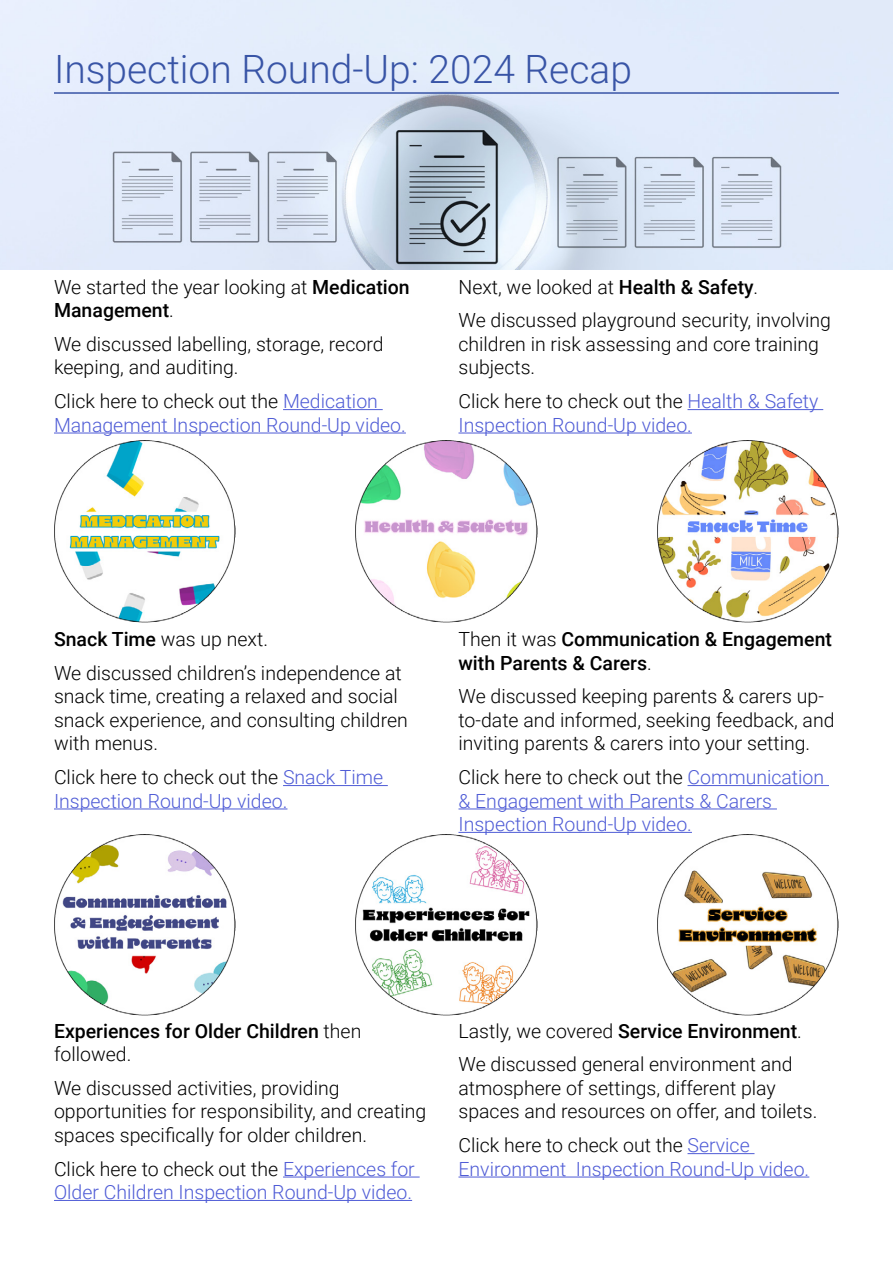
<style>
.page{position:relative;width:893px;height:1263px;background:#fff}
.page>*{position:absolute;margin:0;border:0;box-sizing:border-box;transform-origin:0 0}
.t1{font:300 39px "Roboto";color:#3854a6}
.t2{font:300 19.5px/23.4px "Roboto";color:#000}
.t3{font:300 19.5px/23.4px "Roboto";color:#4f5cd6}
.t4{font:500 19.5px/23.4px "Roboto";color:#000}
.s1{font-weight:500}
.s2{color:#000}
.s3{font-weight:300}
</style>
<div class="page">
<img style="left:0;top:0;width:893px;height:270px">
<hr style="left:54px;top:92px;width:785px;height:2px;background:#3854a6">
<hr style="left:283px;top:409px;width:100px;height:1px;background:#4f5cd6">
<hr style="left:54px;top:432px;width:352px;height:1px;background:#4f5cd6">
<hr style="left:687px;top:409px;width:136px;height:1px;background:#4f5cd6">
<hr style="left:458px;top:432px;width:234px;height:1px;background:#4f5cd6">
<hr style="left:283px;top:785px;width:105px;height:1px;background:#4f5cd6">
<hr style="left:54px;top:808px;width:233px;height:1px;background:#4f5cd6">
<hr style="left:687px;top:785px;width:142px;height:1px;background:#4f5cd6">
<hr style="left:458px;top:808px;width:319px;height:1px;background:#4f5cd6">
<hr style="left:458px;top:832px;width:234px;height:1px;background:#4f5cd6">
<hr style="left:283px;top:1176px;width:137px;height:1px;background:#4f5cd6">
<hr style="left:54px;top:1200px;width:358px;height:1px;background:#4f5cd6">
<hr style="left:687px;top:1153px;width:67px;height:1px;background:#4f5cd6">
<hr style="left:458px;top:1176px;width:351px;height:1px;background:#4f5cd6">
<img style="left:54px;top:441px;width:181px;height:181px">
<img style="left:356px;top:441px;width:181px;height:181px">
<img style="left:657px;top:441px;width:182px;height:181px">
<img style="left:54px;top:834px;width:181px;height:181px">
<img style="left:356px;top:834px;width:181px;height:181px">
<img style="left:657px;top:834px;width:182px;height:181px">
<h1 class="t1" style="left:54px;top:42px;width:579px">Inspection Round-Up: 2024 Recap</h1>
<p class="t2" style="left:54px;top:274px;width:357px">We started the year looking at <span class="s1">Medication<br>Management</span>.</p>
<p class="t2" style="left:54px;top:331px;width:331px">We discussed labelling, storage, record keeping, and auditing.</p>
<p class="t3" style="left:54px;top:389px;width:353px"><span class="s2">Click here to check out the</span> Medication<br>Management Inspection Round-Up video.</p>
<p class="t2" style="left:458px;top:269px;width:374px;line-height:33.9px">Next, we looked at <span class="s1">Health &amp; Safety</span>.<br>We discussed playground security, involving</p>
<p class="t2" style="left:458px;top:331px;width:362px">children in risk assessing and core training subjects.</p>
<p class="t3" style="left:458px;top:389px;width:361px"><span class="s2">Click here to check out the</span> Health &amp; Safety<br>Inspection Round-Up video.</p>
<p class="t2" style="left:54px;top:621px;width:349px;line-height:33.9px"><span class="s1">Snack Time</span> was up next.<br>We discussed children’s independence at</p>
<p class="t2" style="left:54px;top:684px;width:355px">snack time, creating a relaxed and social snack experience, and consulting children with menus.</p>
<p class="t3" style="left:54px;top:765px;width:331px"><span class="s2">Click here to check out the</span> Snack Time<br>Inspection Round-Up video.</p>
<p class="t4" style="left:458px;top:627px;width:375px"><span class="s3">Then it was</span> Communication &amp; Engagement with Parents &amp; Carers<span class="s3">.</span></p>
<p class="t2" style="left:458px;top:684px;width:378px">We discussed keeping parents &amp; carers up&shy;to-date and informed, seeking feedback, and inviting parents &amp; carers into your setting.</p>
<p class="t3" style="left:458px;top:765px;width:367px"><span class="s2">Click here to check out the</span> Communication &amp; Engagement with Parents &amp; Carers<br>Inspection Round-Up video.</p>
<p class="t4" style="left:54px;top:1018px;width:309px">Experiences for Older Children <span class="s3">then followed.</span></p>
<p class="t2" style="left:54px;top:1075px;width:374px">We discussed activities, providing opportunities for responsibility, and creating spaces specifically for older children.</p>
<p class="t3" style="left:54px;top:1156px;width:362px"><span class="s2">Click here to check out the</span> Experiences for<br>Older Children Inspection Round-Up video.</p>
<p class="t2" style="left:458px;top:1013px;width:345px;line-height:33.9px">Lastly, we covered <span class="s1">Service Environment</span>.<br>We discussed general environment and</p>
<p class="t2" style="left:458px;top:1075px;width:360px">atmosphere of settings, different play spaces and resources on offer, and toilets.</p>
<p class="t3" style="left:458px;top:1133px;width:352px"><span class="s2">Click here to check out the</span> Service<br>Environment Inspection Round-Up video.</p>
</div>
